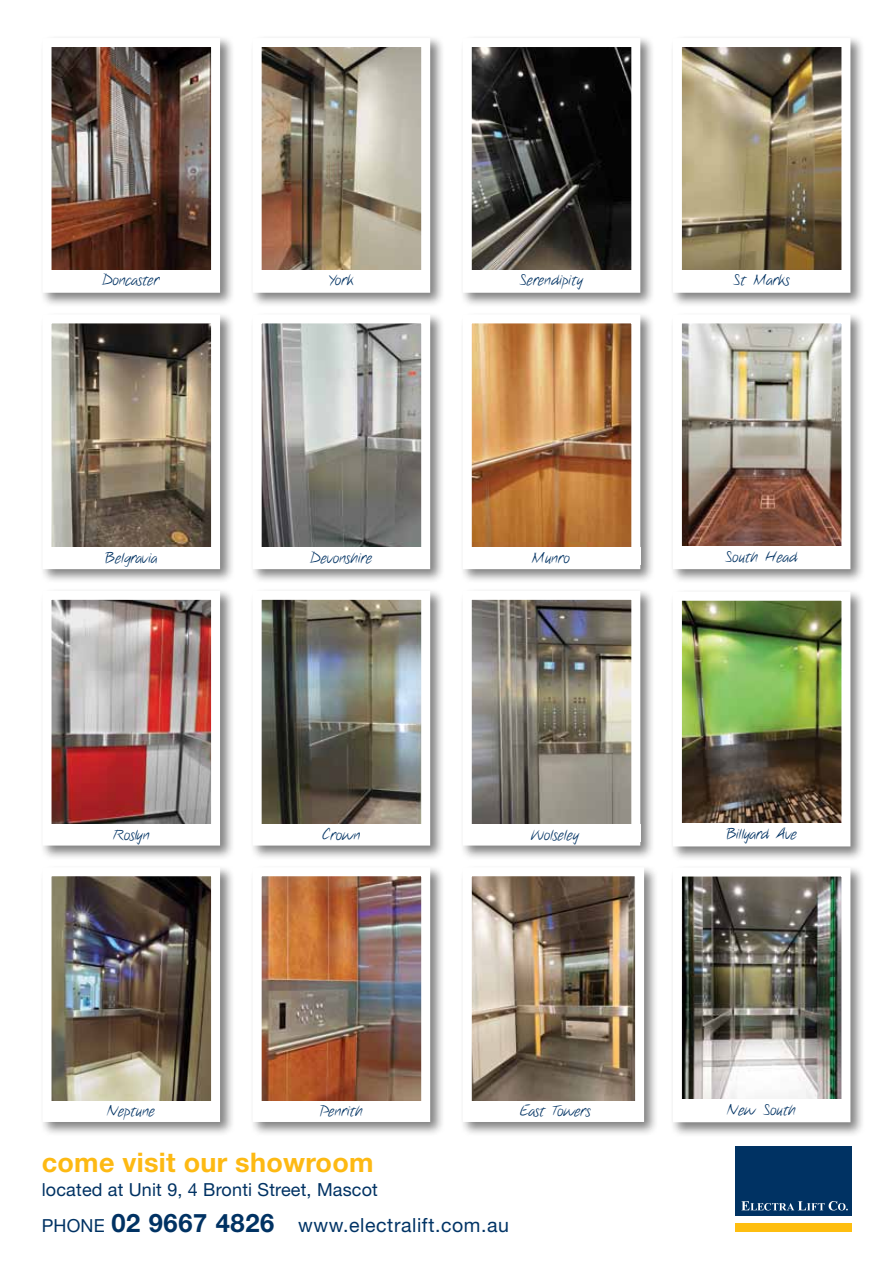
<style>
.page{position:relative;width:893px;height:1263px;background:#fff}
.page>*{position:absolute;margin:0;border:0;box-sizing:border-box;transform-origin:0 0}
.t1{font:700 27px "Helvetica Neue";letter-spacing:.01em;color:#fdb913}
.t2{font:19.5px "Helvetica Neue";letter-spacing:.03em;color:#003365}
.t3{font:18px "Helvetica Neue";letter-spacing:.01em;color:#003263}
.t4{font:15px "Notethis";letter-spacing:.01em;color:#003263}
.s1{font-size:18px;color:#003263}
.s2{font-weight:700;font-size:25.5px;color:#003263}
</style>
<div class="page">
<div style="left:250px;top:588px;width:195px;height:273px;background:#000;opacity:.5"></div>
<img style="left:263px;top:601px;width:157px;height:223px">
<div style="left:253px;top:591px;width:177px;height:254px;border:9px solid #fff"></div>
<div style="left:40px;top:35px;width:195px;height:273px;background:#000;opacity:.5"></div>
<img style="left:53px;top:48px;width:157px;height:222px">
<div style="left:43px;top:38px;width:177px;height:255px;border:9px solid #fff"></div>
<div style="left:460px;top:35px;width:195px;height:273px;background:#000;opacity:.5"></div>
<img style="left:473px;top:48px;width:157px;height:222px">
<div style="left:463px;top:38px;width:177px;height:255px;border:9px solid #fff"></div>
<div style="left:40px;top:311px;width:195px;height:273px;background:#000;opacity:.5"></div>
<img style="left:53px;top:324px;width:157px;height:223px">
<div style="left:43px;top:314px;width:177px;height:255px;border:9px solid #fff"></div>
<div style="left:40px;top:588px;width:195px;height:273px;background:#000;opacity:.5"></div>
<img style="left:53px;top:601px;width:157px;height:223px">
<div style="left:43px;top:591px;width:177px;height:254px;border:9px solid #fff"></div>
<div style="left:40px;top:864px;width:195px;height:273px;background:#000;opacity:.5"></div>
<img style="left:53px;top:877px;width:157px;height:224px">
<div style="left:43px;top:867px;width:177px;height:255px;border:9px solid #fff"></div>
<div style="left:460px;top:311px;width:195px;height:273px;background:#000;opacity:.5"></div>
<img style="left:473px;top:324px;width:157px;height:223px">
<div style="left:463px;top:314px;width:177px;height:255px;border:9px solid #fff"></div>
<div style="left:460px;top:588px;width:195px;height:273px;background:#000;opacity:.5"></div>
<img style="left:473px;top:601px;width:157px;height:223px">
<div style="left:463px;top:591px;width:177px;height:254px;border:9px solid #fff"></div>
<div style="left:460px;top:864px;width:199px;height:273px;background:#000;opacity:.5"></div>
<img style="left:473px;top:877px;width:161px;height:224px">
<div style="left:463px;top:867px;width:181px;height:255px;border:9px solid #fff"></div>
<div style="left:250px;top:35px;width:195px;height:273px;background:#000;opacity:.5"></div>
<img style="left:263px;top:48px;width:157px;height:222px">
<div style="left:253px;top:38px;width:177px;height:255px;border:9px solid #fff"></div>
<div style="left:670px;top:35px;width:195px;height:273px;background:#000;opacity:.5"></div>
<img style="left:683px;top:48px;width:157px;height:222px">
<div style="left:673px;top:38px;width:177px;height:255px;border:9px solid #fff"></div>
<div style="left:670px;top:311px;width:195px;height:273px;background:#000;opacity:.5"></div>
<img style="left:683px;top:324px;width:157px;height:222px">
<div style="left:673px;top:314px;width:177px;height:255px;border:9px solid #fff"></div>
<div style="left:670px;top:589px;width:195px;height:272px;background:#000;opacity:.5"></div>
<img style="left:683px;top:602px;width:157px;height:221px">
<div style="left:673px;top:592px;width:177px;height:254px;border:9px solid #fff"></div>
<div style="left:670px;top:864px;width:195px;height:273px;background:#000;opacity:.5"></div>
<img style="left:683px;top:877px;width:157px;height:222px">
<div style="left:673px;top:867px;width:177px;height:255px;border:9px solid #fff"></div>
<div style="left:250px;top:311px;width:195px;height:273px;background:#000;opacity:.5"></div>
<img style="left:263px;top:324px;width:157px;height:223px">
<div style="left:253px;top:314px;width:177px;height:255px;border:9px solid #fff"></div>
<div style="left:250px;top:864px;width:195px;height:273px;background:#000;opacity:.5"></div>
<img style="left:263px;top:877px;width:157px;height:224px">
<div style="left:253px;top:867px;width:177px;height:255px;border:9px solid #fff"></div>
<div style="left:736px;top:1147px;width:116px;height:69px;background:#003263"></div>
<div style="left:736px;top:1223px;width:116px;height:9px;background:#febe10"></div>
<svg style="left:741px;top:1201px;width:107px;height:9px"></svg>
<div style="left:46px;top:270px;width:169px;height:17px;background:#fff"></div>
<div style="left:46px;top:547px;width:169px;height:18px;background:#fff"></div>
<div style="left:46px;top:824px;width:169px;height:18px;background:#fff"></div>
<div style="left:46px;top:1101px;width:169px;height:18px;background:#fff"></div>
<div style="left:256px;top:270px;width:169px;height:17px;background:#fff"></div>
<div style="left:256px;top:547px;width:169px;height:18px;background:#fff"></div>
<div style="left:470px;top:547px;width:170px;height:18px;background:#fff"></div>
<div style="left:470px;top:824px;width:170px;height:18px;background:#fff"></div>
<div style="left:470px;top:1101px;width:174px;height:18px;background:#fff"></div>
<div style="left:256px;top:824px;width:169px;height:18px;background:#fff"></div>
<div style="left:256px;top:1101px;width:169px;height:18px;background:#fff"></div>
<div style="left:466px;top:270px;width:169px;height:17px;background:#fff"></div>
<div style="left:677px;top:270px;width:168px;height:17px;background:#fff"></div>
<div style="left:677px;top:546px;width:168px;height:18px;background:#fff"></div>
<div style="left:677px;top:823px;width:168px;height:18px;background:#fff"></div>
<div style="left:677px;top:1099px;width:168px;height:18px;background:#fff"></div>
<p class="t4" style="left:103px;top:271px;width:58px">Doncaster</p>
<p class="t4" style="left:329px;top:271px;width:26px">York</p>
<p class="t4" style="left:520px;top:271px;width:64px">Serendipity</p>
<p class="t4" style="left:734px;top:271px;width:57px">St Marks</p>
<p class="t4" style="left:105px;top:548px;width:53px">Belgravia</p>
<p class="t4" style="left:311px;top:548px;width:63px">Devonshire</p>
<p class="t4" style="left:532px;top:548px;width:39px">Munro</p>
<p class="t4" style="left:726px;top:547px;width:73px">South Head</p>
<p class="t4" style="left:113px;top:826px;width:38px">Roslyn</p>
<p class="t4" style="left:323px;top:826px;width:39px">Crown</p>
<p class="t4" style="left:531px;top:826px;width:49px">Wolseley</p>
<p class="t4" style="left:726px;top:825px;width:72px">Billyard Ave</p>
<p class="t4" style="left:108px;top:1101px;width:49px">Neptune</p>
<p class="t4" style="left:320px;top:1101px;width:44px">Penrith</p>
<p class="t4" style="left:520px;top:1101px;width:72px">East Towers</p>
<p class="t4" style="left:728px;top:1100px;width:70px">New South</p>
<h1 class="t1" style="left:42px;top:1145px;width:333px">come visit our showroom</h1>
<p class="t3" style="left:42px;top:1178px;width:338px">located at Unit 9, 4 Bronti Street, Mascot</p>
<h2 class="t2" style="left:42px;top:1214px;width:469px"><span class="s1">PHONE</span> <span class="s2">02 9667 4826</span> www.electralift.com.au</h2>
</div>
